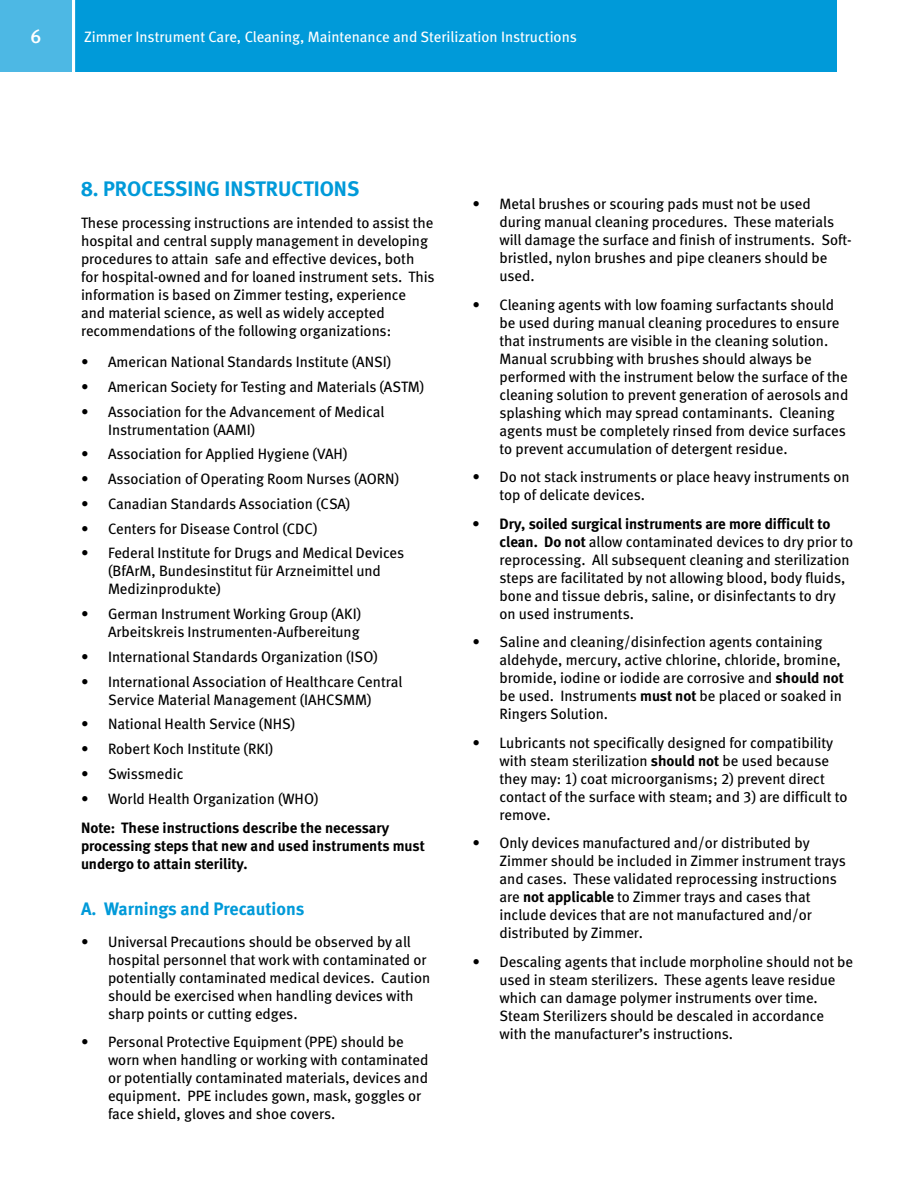
<style>
.page{position:relative;width:918px;height:1188px;background:#fff}
.page>*{position:absolute;margin:0;border:0;box-sizing:border-box;transform-origin:0 0}
.t1{font:21px "Meta Bold LF";color:#009ad9}
.t2{font:19.5px "Meta Medium LF";color:#fff}
.t3{font:18px "Meta Bold LF";color:#009ad9}
.t4{font:15px/18px "Meta Book LF";color:#000}
.t5{font:15px/18px "Meta Bold LF";color:#000}
.t6{font:15px "Meta Book LF";color:#fff}
.s1{font-family:"Meta Bold LF"}
</style>
<div class="page">
<div style="left:75px;top:0;width:762px;height:72px;background:#009ad9"></div>
<div style="left:0;top:0;width:72px;height:72px;background:#4db8e4"></div>
<h2 class="t2" style="left:31px;top:25px;width:12px">6</h2>
<p class="t6" style="left:84px;top:28px;width:494px">Zimmer Instrument Care, Cleaning, Maintenance and Sterilization Instructions</p>
<h1 class="t1" style="left:81px;top:176px;width:280px">8. PROCESSING INSTRUCTIONS</h1>
<p class="t4" style="left:81px;top:213px;width:355px">These processing instructions are intended to assist the hospital and central supply management in developing procedures to attain safe and effective devices, both for hospital-owned and for loaned instrument sets. This information is based on Zimmer testing, experience<br>and material science, as well as widely accepted recommendations of the following organizations:</p>
<p class="t4" style="left:81px;top:353px;width:312px">• American National Standards Institute (ANSI)</p>
<p class="t4" style="left:81px;top:378px;width:345px">• American Society for Testing and Materials (ASTM)</p>
<p class="t4" style="left:108px;top:402px;width:278px;text-indent:-27px">• Association for the Advancement of Medical<br>Instrumentation (AAMI)</p>
<p class="t4" style="left:81px;top:445px;width:268px">• Association for Applied Hygiene (VAH)</p>
<p class="t4" style="left:81px;top:470px;width:320px">• Association of Operating Room Nurses (AORN)</p>
<p class="t4" style="left:81px;top:495px;width:271px">• Canadian Standards Association (CSA)</p>
<p class="t4" style="left:81px;top:519px;width:238px">• Centers for Disease Control (CDC)</p>
<p class="t4" style="left:108px;top:544px;width:298px;text-indent:-27px">• Federal Institute for Drugs and Medical Devices (BfArM, Bundesinstitut für Arzneimittel und<br>Medizinprodukte)</p>
<p class="t4" style="left:81px;top:605px;width:282px;text-align:right">• German Instrument Working Group (AKI)<br>Arbeitskreis Instrumenten-Aufbereitung</p>
<p class="t4" style="left:81px;top:648px;width:298px">• International Standards Organization (ISO)</p>
<p class="t4" style="left:81px;top:672px;width:323px;text-align:center">• International Association of Healthcare Central<br>Service Material Management (IAHCSMM)</p>
<p class="t4" style="left:81px;top:715px;width:216px">• National Health Service (NHS)</p>
<p class="t4" style="left:81px;top:740px;width:194px">• Robert Koch Institute (RKI)</p>
<p class="t4" style="left:81px;top:765px;width:104px">• Swissmedic</p>
<p class="t4" style="left:81px;top:789px;width:239px">• World Health Organization (WHO)</p>
<p class="t5" style="left:81px;top:819px;width:345px">Note: These instructions describe the necessary processing steps that new and used instruments must undergo to attain sterility.</p>
<p class="t3" style="left:81px;top:899px;width:225px">A. Warnings and Precautions</p>
<p class="t4" style="left:108px;top:933px;width:324px;text-indent:-27px">• Universal Precautions should be observed by all hospital personnel that work with contaminated or potentially contaminated medical devices. Caution should be exercised when handling devices with sharp points or cutting edges.</p>
<p class="t4" style="left:108px;top:1033px;width:322px;text-indent:-27px">• Personal Protective Equipment (PPE) should be worn when handling or working with contaminated or potentially contaminated materials, devices and equipment. PPE includes gown, mask, goggles or face shield, gloves and shoe covers.</p>
<p class="t4" style="left:499px;top:195px;width:354px;text-indent:-27px">• Metal brushes or scouring pads must not be used during manual cleaning procedures. These materials will damage the surface and finish of instruments. Soft&shy;bristled, nylon brushes and pipe cleaners should be used.</p>
<p class="t4" style="left:499px;top:296px;width:350px;text-indent:-27px">• Cleaning agents with low foaming surfactants should be used during manual cleaning procedures to ensure that instruments are visible in the cleaning solution.<br>Manual scrubbing with brushes should always be performed with the instrument below the surface of the cleaning solution to prevent generation of aerosols and splashing which may spread contaminants. Cleaning agents must be completely rinsed from device surfaces to prevent accumulation of detergent residue.</p>
<p class="t4" style="left:499px;top:468px;width:352px;text-indent:-27px">• Do not stack instruments or place heavy instruments on top of delicate devices.</p>
<p class="t5" style="left:472px;top:515px;width:359px">• Dry, soiled surgical instruments are more difficult to</p>
<p class="t4" style="left:499px;top:533px;width:355px"><span class="s1">clean. Do not</span> allow contaminated devices to dry prior to reprocessing. All subsequent cleaning and sterilization steps are facilitated by not allowing blood, body fluids, bone and tissue debris, saline, or disinfectants to dry on used instruments.</p>
<p class="t4" style="left:499px;top:633px;width:346px;text-indent:-27px">• Saline and cleaning/disinfection agents containing aldehyde, mercury, active chlorine, chloride, bromine, bromide, iodine or iodide are corrosive and <span class="s1">should not </span>be used. Instruments <span class="s1">must not</span> be placed or soaked in Ringers Solution.</p>
<p class="t4" style="left:499px;top:734px;width:350px;text-indent:-27px">• Lubricants not specifically designed for compatibility with steam sterilization <span class="s1">should not</span> be used because they may: 1) coat microorganisms; 2) prevent direct contact of the surface with steam; and 3) are difficult to remove.</p>
<p class="t4" style="left:499px;top:834px;width:348px;text-indent:-27px">• Only devices manufactured and/or distributed by Zimmer should be included in Zimmer instrument trays and cases. These validated reprocessing instructions are <span class="s1">not applicable</span> to Zimmer trays and cases that include devices that are not manufactured and/or distributed by Zimmer.</p>
<p class="t4" style="left:499px;top:953px;width:355px;text-indent:-27px">• Descaling agents that include morpholine should not be used in steam sterilizers. These agents leave residue which can damage polymer instruments over time.<br>Steam Sterilizers should be descaled in accordance with the manufacturer’s instructions.</p>
</div>
